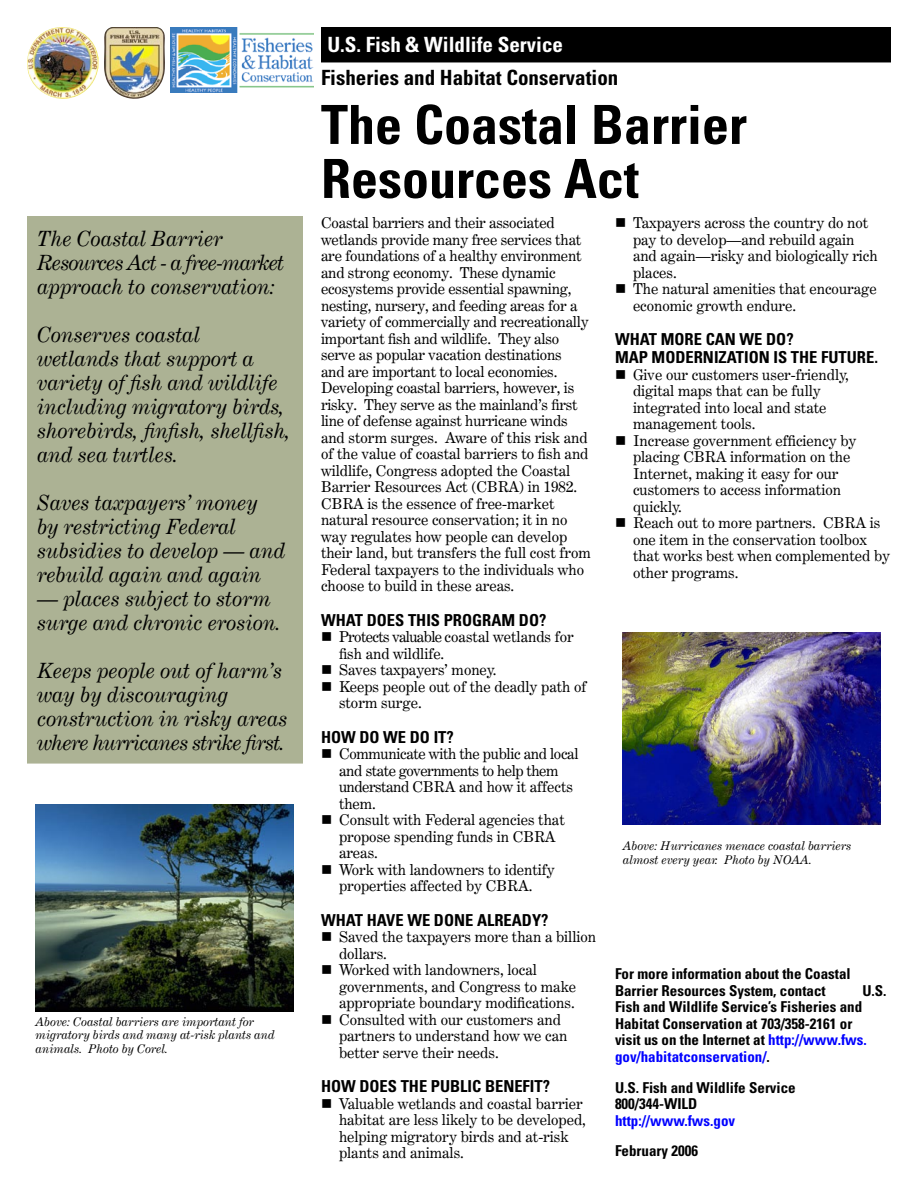
<style>
.page{position:relative;width:918px;height:1188px;background:#fff}
.page>*{position:absolute;margin:0;border:0;box-sizing:border-box;transform-origin:0 0}
.Main_Title{font:700 condensed 54px/54px "Univers";color:#000}
.t1{font:italic 21px/24px "Century Expanded BT";color:#000}
.Main_Title-2{font:700 condensed 21px "Univers";color:#000}
.Main_Title-3{font:700 condensed 21px "Univers";color:#fff}
.t2{font:700 condensed 16.5px "Univers";color:#000}
._1Bullet_List{font:15px/16.5px "Century Expanded BT";color:#000}
.t3{font:700 condensed 15px/16.5px "Univers";color:#000}
._1Bullet_List-2{font:15px/16.5px "Century Expanded BT";letter-spacing:-.02em;color:#000}
.t4{font:700 condensed 15px "Univers";color:#00f}
.t5{font:italic 12px/13.5px "Century Expanded BT";color:#000}
.s1{color:#00f}
</style>
<div class="page">
<div style="left:28px;top:217px;width:274px;height:546px;background:#acb294"></div>
<div style="left:27px;top:216px;width:276px;height:548px;border:2px solid #acb294"></div>
<img style="left:623px;top:633px;width:258px;height:192px">
<img style="left:36px;top:804px;width:258px;height:208px">
<div style="left:322px;top:28px;width:568px;height:34px;background:#000"></div>
<div style="left:321px;top:27px;width:570px;height:35px;border:2px solid #000"></div>
<img style="left:171px;top:27px;width:142px;height:66px">
<img style="left:27px;top:27px;width:72px;height:72px">
<img style="left:104px;top:27px;width:61px;height:72px">
<p class="t1" style="left:37px;top:227px;width:249px">The Coastal Barrier<br>Resources Act - a free-market approach to conservation:</p>
<p class="t1" style="left:37px;top:323px;width:255px">Conserves coastal<br>wetlands that support a variety of fish and wildlife including migratory birds, shorebirds, finfish, shellfish, and sea turtles.</p>
<p class="t1" style="left:37px;top:491px;width:250px">Saves taxpayers’ money<br>by restricting Federal subsidies to develop — and rebuild again and again</p>
<p class="t1" style="left:37px;top:587px;width:245px">— places subject to storm surge and chronic erosion.</p>
<p class="t1" style="left:37px;top:659px;width:252px">Keeps people out of harm’s way by discouraging construction in risky areas where hurricanes strike first.</p>
<p class="t5" style="left:36px;top:1014px;width:241px">Above: Coastal barriers are important for migratory birds and many at-risk plants and animals. Photo by Corel.</p>
<p class="Main_Title-3" style="left:327px;top:32px;width:237px">U.S. Fish &amp; Wildlife Service</p>
<p class="Main_Title-2" style="left:321px;top:65px;width:299px">Fisheries and Habitat Conservation</p>
<p class="Main_Title" style="left:321px;top:98px;width:427px">The Coastal Barrier<br>Resources Act</p>
<p class="_1Bullet_List" style="left:321px;top:214px;width:271px">Coastal barriers and their associated wetlands provide many free services that are foundations of a healthy environment and strong economy. These dynamic ecosystems provide essential spawning, nesting, nursery, and feeding areas for a variety of commercially and recreationally important fish and wildlife. They also serve as popular vacation destinations<br>and are important to local economies.<br>Developing coastal barriers, however, is risky. They serve as the mainland’s first line of defense against hurricane winds and storm surges. Aware of this risk and of the value of coastal barriers to fish and wildlife, Congress adopted the Coastal Barrier Resources Act (CBRA) in 1982.<br>CBRA is the essence of free-market natural resource conservation; it in no way regulates how people can develop their land, but transfers the full cost from Federal taxpayers to the individuals who choose to build in these areas.</p>
<p class="t2" style="left:321px;top:610px;width:227px">WHAT DOES THIS PROGRAM DO?</p>
<p class="_1Bullet_List" style="left:339px;top:628px;width:236px;text-indent:-18px">■ Protects valuable coastal wetlands for fish and wildlife.</p>
<p class="_1Bullet_List" style="left:321px;top:661px;width:177px">■ Saves taxpayers’ money.</p>
<p class="_1Bullet_List" style="left:339px;top:678px;width:249px;text-indent:-18px">■ Keeps people out of the deadly path of storm surge.</p>
<p class="t2" style="left:321px;top:727px;width:134px">HOW DO WE DO IT?</p>
<p class="_1Bullet_List-2" style="left:339px;top:745px;width:241px;text-indent:-18px">■ Communicate with the public and local and state governments to help them understand CBRA and how it affects them.</p>
<p class="_1Bullet_List" style="left:339px;top:811px;width:227px;text-indent:-18px">■ Consult with Federal agencies that propose spending funds in CBRA areas.</p>
<p class="_1Bullet_List" style="left:321px;top:861px;width:235px;text-align:center">■ Work with landowners to identify properties affected by CBRA.</p>
<p class="t2" style="left:321px;top:910px;width:229px">WHAT HAVE WE DONE ALREADY?</p>
<p class="_1Bullet_List" style="left:339px;top:928px;width:259px;text-indent:-18px">■ Saved the taxpayers more than a billion dollars.</p>
<p class="_1Bullet_List" style="left:339px;top:961px;width:239px;text-indent:-18px">■ Worked with landowners, local governments, and Congress to make appropriate boundary modifications.</p>
<p class="_1Bullet_List" style="left:339px;top:1011px;width:230px;text-indent:-18px">■ Consulted with our customers and partners to understand how we can better serve their needs.</p>
<p class="t2" style="left:321px;top:1076px;width:231px">HOW DOES THE PUBLIC BENEFIT?</p>
<p class="_1Bullet_List" style="left:339px;top:1095px;width:248px;text-indent:-18px">■ Valuable wetlands and coastal barrier habitat are less likely to be developed, helping migratory birds and at-risk plants and animals.</p>
<p class="_1Bullet_List" style="left:633px;top:214px;width:246px;text-indent:-18px">■ Taxpayers across the country do not pay to develop—and rebuild again and again—risky and biologically rich places.</p>
<p class="_1Bullet_List" style="left:633px;top:280px;width:245px;text-indent:-18px">■ The natural amenities that encourage economic growth endure.</p>
<p class="t2" style="left:615px;top:329px;width:180px">WHAT MORE CAN WE DO?</p>
<p class="t2" style="left:615px;top:347px;width:265px">MAP MODERNIZATION IS THE FUTURE.</p>
<p class="_1Bullet_List" style="left:633px;top:366px;width:217px;text-indent:-18px">■ Give our customers user-friendly, digital maps that can be fully integrated into local and state management tools.</p>
<p class="_1Bullet_List" style="left:633px;top:432px;width:225px;text-indent:-18px">■ Increase government efficiency by placing CBRA information on the<br>Internet, making it easy for our customers to access information quickly.</p>
<p class="_1Bullet_List" style="left:633px;top:514px;width:259px;text-indent:-18px">■ Reach out to more partners. CBRA is one item in the conservation toolbox that works best when complemented by other programs.</p>
<p class="t5" style="left:623px;top:839px;width:230px">Above: Hurricanes menace coastal barriers almost every year. Photo by NOAA.</p>
<p class="t3" style="left:615px;top:966px;width:237px">For more information about the Coastal<br>Barrier Resources System, contact</p>
<p class="t3" style="left:862px;top:982px;width:26px">U.S.</p>
<p class="t3" style="left:615px;top:999px;width:253px">Fish and Wildlife Service’s Fisheries and Habitat Conservation at 703/358-2161 or visit us on the Internet at <span class="s1">http://www.fws. gov/habitatconservation/</span>.</p>
<p class="t3" style="left:615px;top:1079px;width:182px">U.S. Fish and Wildlife Service</p>
<p class="t3" style="left:615px;top:1096px;width:84px">800/344-WILD</p>
<p class="t4" style="left:615px;top:1111px;width:122px">http://www.fws.gov</p>
<p class="t3" style="left:615px;top:1143px;width:85px">February 2006</p>
</div>
